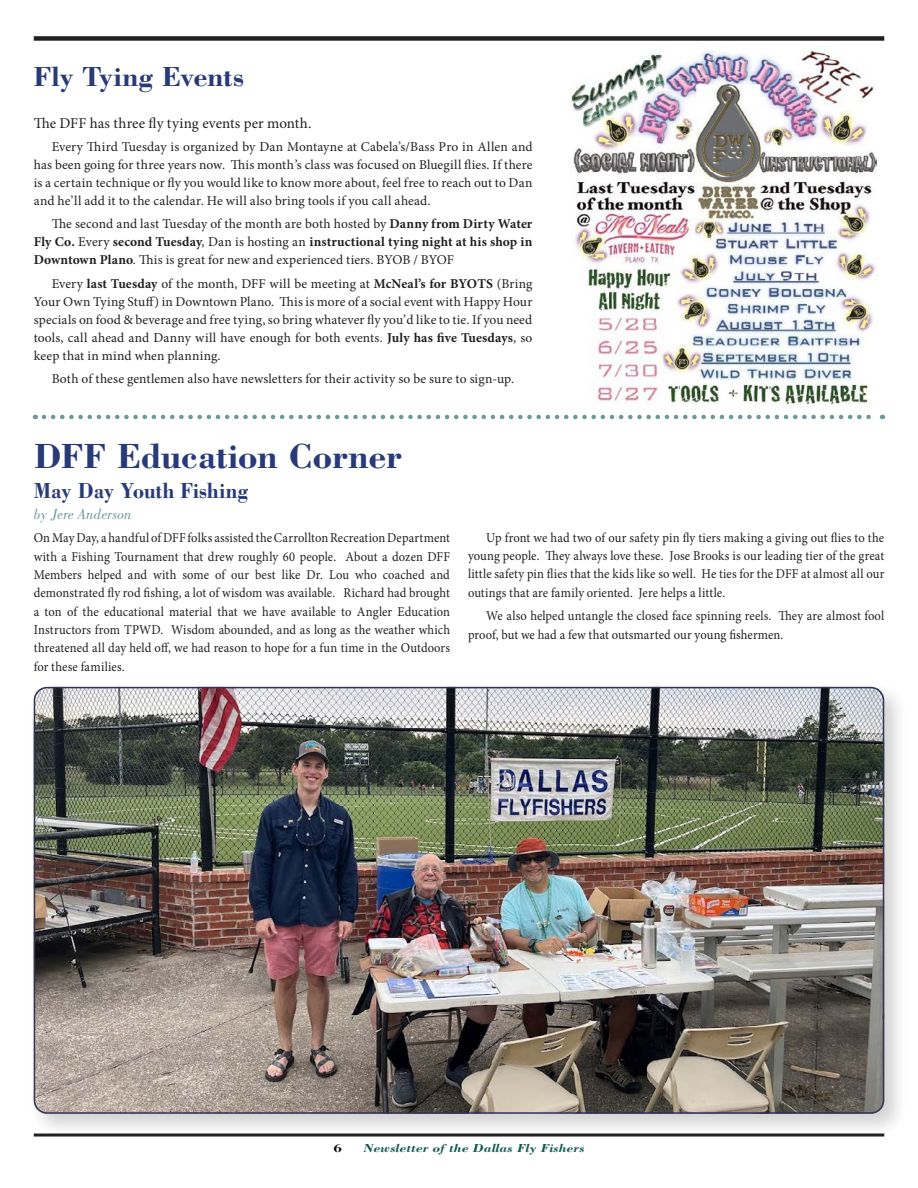
<style>
.page{position:relative;width:918px;height:1188px;background:#fff}
.page>*{position:absolute;margin:0;border:0;box-sizing:border-box;transform-origin:0 0}
.t1{font:700 36px "Bodoni Std";letter-spacing:-.01em;color:#283a78}
.t2{font:700 28.5px "Bodoni Std";letter-spacing:-.005em;color:#283a78}
.t3{font:700 22.5px "Bodoni Std";color:#283a78;scale:.92 1}
.t4{font:15px "Minion Pro";letter-spacing:.005em;color:#231f20}
.t5{font:italic 15px "Bodoni Std";color:#6e9996}
.t6{font:13.5px/18px "Minion Pro";letter-spacing:.01em;color:#231f20;text-align:justify}
.t7{font:13.5px/18.3px "Minion Pro";letter-spacing:.01em;color:#231f20;text-align:justify;scale:.93 1}
.t8{font:italic 700 12px "Bodoni Std";color:#115b53;scale:1.17 1}
.t9{font:700 12px "Bodoni Std";color:#0f0807;scale:1.17 1}
.s1{font-weight:700}
</style>
<div class="page">
<div style="left:34px;top:36px;width:850px;height:5px;background:#231f20"></div>
<img style="left:571px;top:45px;width:306px;height:360px">
<svg style="left:44px;top:415px;width:839px;height:4px"></svg>
<div style="left:28px;top:681px;width:881px;height:458px;background:#231f20;opacity:.2"></div>
<img style="left:34px;top:687px;width:850px;height:427px">
<h2 class="t2" style="left:34px;top:59px;width:212px">Fly Tying Events</h2>
<p class="t4" style="left:34px;top:113px;width:279px">The DFF has three fly tying events per month.</p>
<p class="t6" style="left:34px;top:138px;width:500px;text-indent:18px">Every Third Tuesday is organized by Dan Montayne at Cabela’s/Bass Pro in Allen and has been going for three years now. This month’s class was focused on Bluegill flies. If there is a certain technique or fly you would like to know more about, feel free to reach out to Dan and he’ll add it to the calendar. He will also bring tools if you call ahead.</p>
<p class="t6" style="left:34px;top:215px;width:500px;text-indent:18px">The second and last Tuesday of the month are both hosted by <span class="s1">Danny from Dirty Water Fly Co.</span> Every <span class="s1">second Tuesday</span>, Dan is hosting an <span class="s1">instructional tying night at his shop in Downtown Plano</span>. This is great for new and experienced tiers. BYOB / BYOF</p>
<p class="t6" style="left:34px;top:275px;width:500px;text-indent:18px">Every <span class="s1">last Tuesday</span> of the month, DFF will be meeting at <span class="s1">McNeal’s for BYOTS</span> (Bring Your Own Tying Stuff) in Downtown Plano. This is more of a social event with Happy Hour specials on food &amp; beverage and free tying, so bring whatever fly you’d like to tie. If you need tools, call ahead and Danny will have enough for both events. <span class="s1">July has five Tuesdays</span>, so keep that in mind when planning.</p>
<p class="t6" style="left:52px;top:370px;width:464px">Both of these gentlemen also have newsletters for their activity so be sure to sign-up.</p>
<h1 class="t1" style="left:34px;top:434px;width:370px">DFF Education Corner</h1>
<h3 class="t3" style="left:34px;top:477px;width:234px">May Day Youth Fishing</h3>
<p class="t5" style="left:34px;top:505px;width:99px">by Jere Anderson</p>
<p class="t7" style="left:34px;top:529px;width:449px">On May Day, a handful of DFF folks assisted the Carrollton Recreation Department with a Fishing Tournament that drew roughly 60 people. About a dozen DFF Members helped and with some of our best like Dr. Lou who coached and demonstrated fly rod fishing, a lot of wisdom was available. Richard had brought a ton of the educational material that we have available to Angler Education Instructors from TPWD. Wisdom abounded, and as long as the weather which threatened all day held off, we had reason to hope for a fun time in the Outdoors for these families.</p>
<p class="t7" style="left:468px;top:528px;width:449px;text-indent:18px">Up front we had two of our safety pin fly tiers making a giving out flies to the young people. They always love these. Jose Brooks is our leading tier of the great little safety pin flies that the kids like so well. He ties for the DFF at almost all our outings that are family oriented. Jere helps a little.</p>
<p class="t7" style="left:468px;top:607px;width:449px;text-indent:18px">We also helped untangle the closed face spinning reels. They are almost fool proof, but we had a few that outsmarted our young fishermen.</p>
<p class="t9" style="left:334px;top:1140px;width:9px">6</p>
<p class="t8" style="left:364px;top:1140px;width:190px">Newsletter of the Dallas Fly Fishers</p>
</div>
